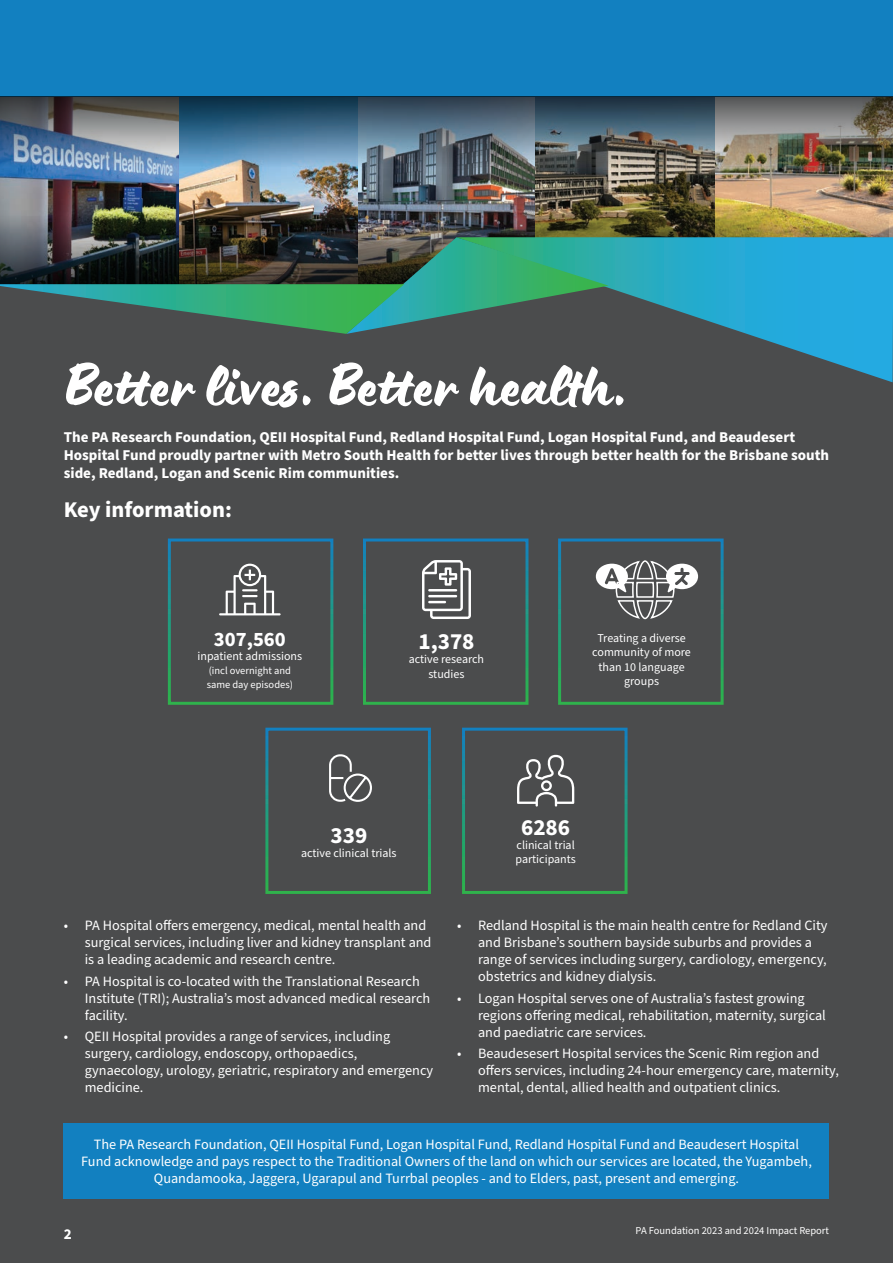
<style>
.page{position:relative;width:893px;height:1263px;background:#4b4c4d}
.page>*{position:absolute;margin:0;border:0;box-sizing:border-box;transform-origin:0 0}
.t1{font:67.5px "Lumios Brush";color:#fff}
.t2{font:700 23.1px "Source Sans Pro";color:#fff}
.t3{font:700 22.5px "Source Sans Pro";color:#fff}
.t4{font:700 20.55px "Source Sans Pro";color:#fff}
.t5{font:700 15px/18px "Source Sans Pro";color:#fff}
.t6{font:14.25px/17.1px "Source Sans Pro";color:#fff}
.t7{font:12px/14.4px "Source Sans Pro";color:#fff;text-align:center}
.t8{font:10.5px/14.1px "Source Sans Pro";color:#fff}
</style>
<div class="page">
<img style="left:357px;top:167px;width:179px;height:48px">
<img style="left:179px;top:167px;width:178px;height:48px">
<img style="left:0;top:167px;width:179px;height:48px">
<img style="left:714px;top:167px;width:179px;height:70px">
<img style="left:536px;top:167px;width:178px;height:48px">
<svg style="left:219px;top:564px;width:62px;height:51px"></svg>
<svg style="left:517px;top:755px;width:57px;height:51px"></svg>
<svg style="left:422px;top:560px;width:49px;height:59px"></svg>
<svg style="left:329px;top:754px;width:43px;height:48px"></svg>
<div style="left:0;top:0;width:893px;height:96px;background:#1280c0"></div>
<img style="left:0;top:96px;width:893px;height:71px">
<img style="left:0;top:215px;width:889px;height:22px">
<svg style="left:609px;top:237px;width:284px;height:145px"></svg>
<svg style="left:0;top:237px;width:609px;height:97px"></svg>
<svg style="left:596px;top:560px;width:102px;height:60px"></svg>
<div style="left:64px;top:1123px;width:765px;height:75px;background:#1280c0"></div>
<h1 class="t1" style="left:65px;top:338px;width:566px">Better lives. Better health.</h1>
<p class="t5" style="left:64px;top:428px;width:767px">The PA Research Foundation, QEII Hospital Fund, Redland Hospital Fund, Logan Hospital Fund, and Beaudesert<br>Hospital Fund proudly partner with Metro South Health for better lives through better health for the Brisbane south side, Redland, Logan and Scenic Rim communities.</p>
<h3 class="t3" style="left:64px;top:494px;width:170px">Key information:</h3>
<h3 class="t4" style="left:214px;top:625px;width:73px">307,560</h3>
<p class="t7" style="left:198px;top:649px;width:106px">inpatient admissions</p>
<p class="t8" style="left:207px;top:664px;width:88px">(incl overnight and same day episodes)</p>
<h2 class="t2" style="left:418px;top:626px;width:58px">1,378</h2>
<p class="t7" style="left:409px;top:653px;width:77px">active research studies</p>
<p class="t7" style="left:592px;top:631px;width:100px">Treating a diverse community of more than 10 language groups</p>
<h2 class="t2" style="left:330px;top:819px;width:38px">339</h2>
<p class="t7" style="left:301px;top:846px;width:97px">active clinical trials</p>
<h2 class="t2" style="left:521px;top:811px;width:51px">6286</h2>
<p class="t7" style="left:515px;top:838px;width:62px;text-align:left">clinical trial participants</p>
<p class="t6" style="left:85px;top:917px;width:348px;text-indent:-21px">• PA Hospital offers emergency, medical, mental health and surgical services, including liver and kidney transplant and is a leading academic and research centre.</p>
<p class="t6" style="left:85px;top:973px;width:347px;text-indent:-21px">• PA Hospital is co-located with the Translational Research<br>Institute (TRI); Australia’s most advanced medical research facility.</p>
<p class="t6" style="left:85px;top:1028px;width:350px;text-indent:-21px">• QEII Hospital provides a range of services, including surgery, cardiology, endoscopy, orthopaedics, gynaecology, urology, geriatric, respiratory and emergency medicine.</p>
<p class="t6" style="left:478px;top:917px;width:351px;text-indent:-21px">• Redland Hospital is the main health centre for Redland City and Brisbane’s southern bayside suburbs and provides a range of services including surgery, cardiology, emergency, obstetrics and kidney dialysis.</p>
<p class="t6" style="left:478px;top:990px;width:349px;text-indent:-21px">• Logan Hospital serves one of Australia’s fastest growing regions offering medical, rehabilitation, maternity, surgical and paediatric care services.</p>
<p class="t6" style="left:478px;top:1045px;width:362px;text-indent:-21px">• Beaudesesert Hospital services the Scenic Rim region and offers services, including 24-hour emergency care, maternity, mental, dental, allied health and outpatient clinics.</p>
<p class="t6" style="left:81px;top:1136px;width:732px;text-align:center">The PA Research Foundation, QEII Hospital Fund, Logan Hospital Fund, Redland Hospital Fund and Beaudesert Hospital<br>Fund acknowledge and pays respect to the Traditional Owners of the land on which our services are located, the Yugambeh,<br>Quandamooka, Jaggera, Ugarapul and Turrbal peoples - and to Elders, past, present and emerging.</p>
<p class="t5" style="left:64px;top:1225px;width:9px">2</p>
<p class="t8" style="left:636px;top:1224px;width:195px">PA Foundation 2023 and 2024 Impact Report</p>
</div>
